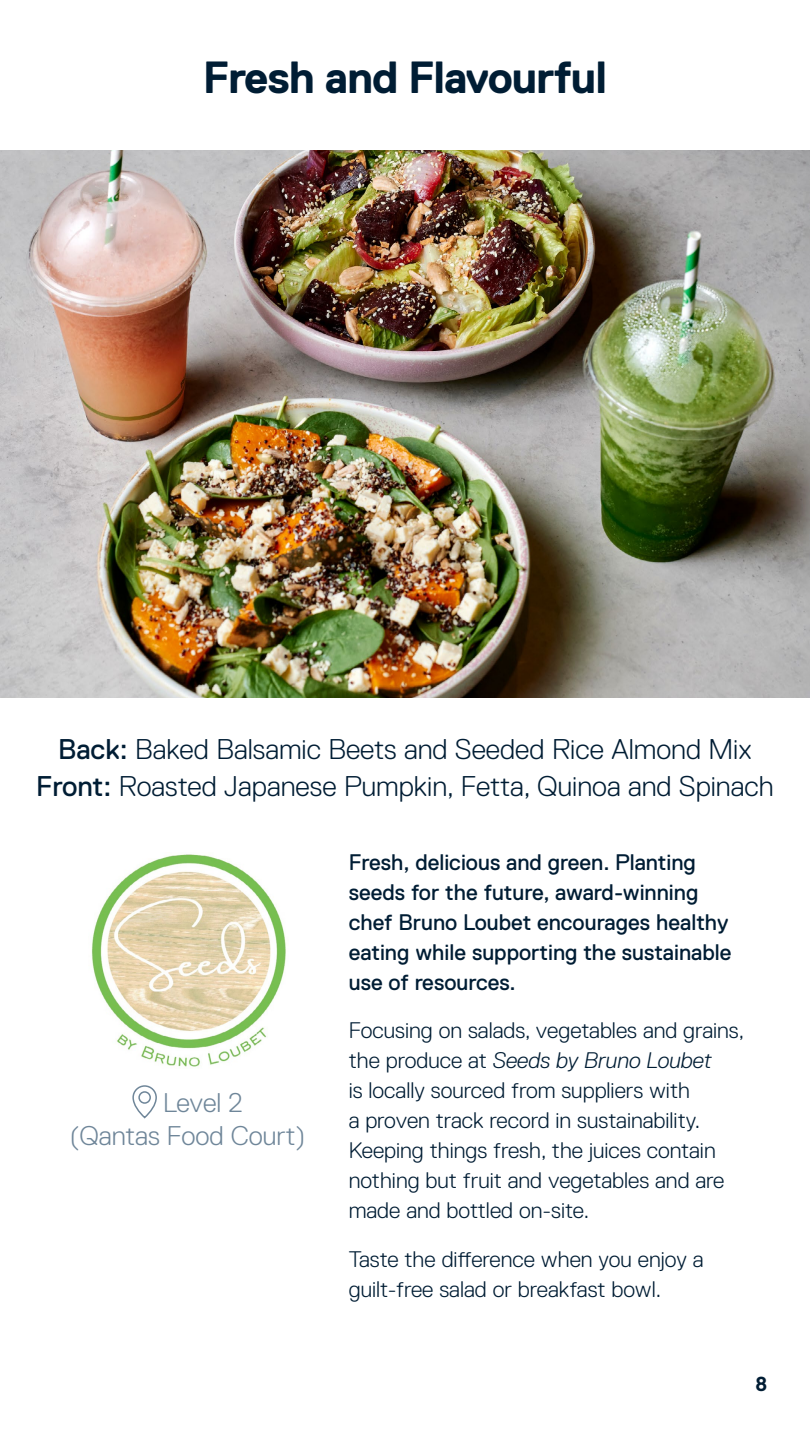
<style>
.page{position:relative;width:810px;height:1440px;background:#fff}
.page>*{position:absolute;margin:0;border:0;box-sizing:border-box;transform-origin:0 0}
.t1{font:700 45px "Replica Pro";letter-spacing:-.025em;color:#001d34}
.t2{font:300 28.5px/37.5px "Replica Pro";color:#001d34;text-align:center}
.t3{font:300 27px "Replica Pro";color:#6f8699}
.t4{font:300 22.5px/30px "Replica Pro";color:#001d34}
.t5{font:22.5px/30px "Replica Pro";color:#001d34}
.t6{font:700 20.25px "Replica Pro";color:#001d34}
.s1{font-weight:400}
.s2{font-style:italic}
</style>
<div class="page">
<img style="left:91px;top:854px;width:195px;height:213px">
<img style="left:0;top:151px;width:810px;height:546px">
<svg style="left:132px;top:1085px;width:25px;height:34px"></svg>
<h1 class="t1" style="left:203px;top:52px;width:406px">Fresh and Flavourful</h1>
<p class="t2" style="left:36px;top:730px;width:739px"><span class="s1">Back:</span> Baked Balsamic Beets and Seeded Rice Almond Mix<br><span class="s1">Front:</span> Roasted Japanese Pumpkin, Fetta, Quinoa and Spinach</p>
<p class="t3" style="left:163px;top:1088px;width:81px">Level 2</p>
<p class="t3" style="left:70px;top:1121px;width:237px">(Qantas Food Court)</p>
<p class="t5" style="left:349px;top:847px;width:384px">Fresh, delicious and green. Planting seeds for the future, award-winning chef Bruno Loubet encourages healthy eating while supporting the sustainable use of resources.</p>
<p class="t4" style="left:349px;top:1016px;width:397px">Focusing on salads, vegetables and grains, the produce at <span class="s2">Seeds by Bruno Loubet<br></span>is locally sourced from suppliers with<br>a proven track record in sustainability.<br>Keeping things fresh, the juices contain nothing but fruit and vegetables and are made and bottled on-site.</p>
<p class="t4" style="left:349px;top:1244px;width:356px">Taste the difference when you enjoy a guilt-free salad or breakfast bowl.</p>
<p class="t6" style="left:756px;top:1373px;width:13px">8</p>
</div>
